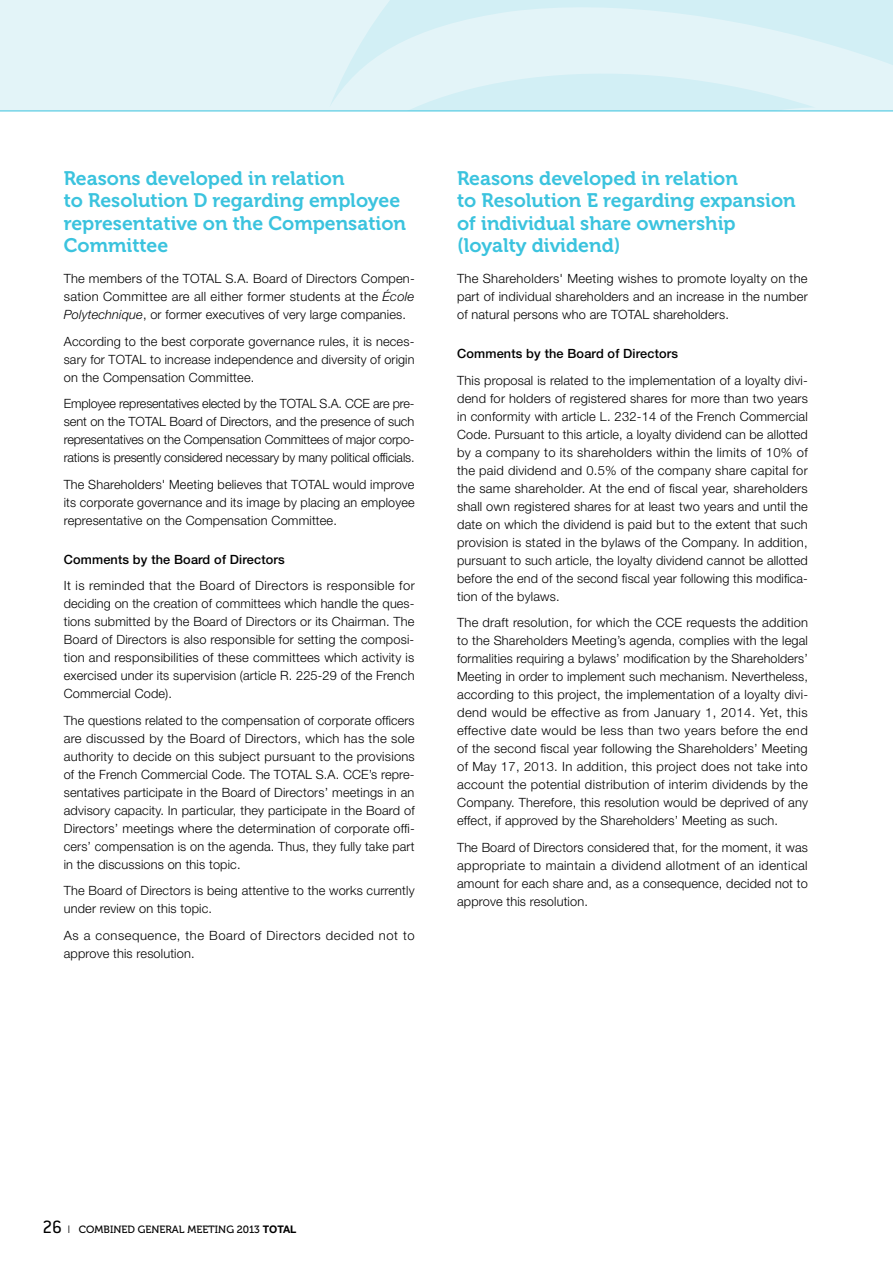
<style>
.page{position:relative;width:893px;height:1263px;background:#fff}
.page>*{position:absolute;margin:0;border:0;box-sizing:border-box;transform-origin:0 0}
.t1{font:19.5px/22.5px "Museo 700";color:#3bc3de}
.t2{font:300 12.75px/18px "Helvetica Neue LT Std";letter-spacing:.01em;color:#000;text-align:justify}
.t3{font:300 12.75px/18px "Helvetica Neue LT Std";letter-spacing:.04em;color:#000}
.t4{font:500 12.75px "Helvetica Neue LT Std";letter-spacing:.01em;color:#000}
.t5{font:10.5px "Museo 500";letter-spacing:-.005em;color:#000}
.s1{font-style:italic}
.s2{font-family:"Conduit ITC Std";font-size:19.5px}
.s3{font-family:"Helvetica Neue LT Std";font-weight:300}
.s4{font-family:"Helvetica Neue LT Std";font-weight:700}
</style>
<div class="page">
<div style="left:0;top:0;width:893px;height:111px;background:#e3f4f8"></div>
<svg style="left:329px;top:0;width:564px;height:111px"></svg>
<svg style="left:332px;top:69px;width:483px;height:42px"></svg>
<hr style="left:0;top:111px;width:893px;height:1px;background:#3bc3de">
<h1 class="t1" style="left:64px;top:167px;width:344px">Reasons developed in relation<br>to Resolution D regarding employee representative on the Compensation<br>Committee</h1>
<p class="t2" style="left:64px;top:269px;width:352px">The members of the TOTAL S.A. Board of Directors Compen&shy;sation Committee are all either former students at the <span class="s1">École Polytechnique</span>, or former executives of very large companies.</p>
<p class="t2" style="left:64px;top:332px;width:352px">According to the best corporate governance rules, it is neces&shy;sary for TOTAL to increase independence and diversity of origin on the Compensation Committee.</p>
<p class="t2" style="left:64px;top:394px;width:352px">Employee representatives elected by the TOTAL S.A. CCE are pre&shy;sent on the TOTAL Board of Directors, and the presence of such representatives on the Compensation Committees of major corpo&shy;rations is presently considered necessary by many political officials.</p>
<p class="t2" style="left:64px;top:475px;width:352px">The Shareholders' Meeting believes that TOTAL would improve its corporate governance and its image by placing an employee representative on the Compensation Committee.</p>
<p class="t4" style="left:64px;top:552px;width:222px">Comments by the Board of Directors</p>
<p class="t2" style="left:64px;top:576px;width:352px">It is reminded that the Board of Directors is responsible for deciding on the creation of committees which handle the ques&shy;tions submitted by the Board of Directors or its Chairman. The Board of Directors is also responsible for setting the composi&shy;tion and responsibilities of these committees which activity is exercised under its supervision (article R. 225-29 of the French Commercial Code).</p>
<p class="t2" style="left:64px;top:711px;width:352px">The questions related to the compensation of corporate officers are discussed by the Board of Directors, which has the sole authority to decide on this subject pursuant to the provisions of the French Commercial Code. The TOTAL S.A. CCE’s repre&shy;sentatives participate in the Board of Directors’ meetings in an advisory capacity. In particular, they participate in the Board of Directors’ meetings where the determination of corporate offi&shy;cers’ compensation is on the agenda. Thus, they fully take part in the discussions on this topic.</p>
<p class="t2" style="left:64px;top:881px;width:352px">The Board of Directors is being attentive to the works currently under review on this topic.</p>
<p class="t3" style="left:64px;top:926px;width:352px">As a consequence, the Board of Directors decided not to approve this resolution.</p>
<h1 class="t1" style="left:457px;top:167px;width:340px">Reasons developed in relation<br>to Resolution E regarding expansion of individual share ownership (loyalty dividend)</h1>
<p class="t2" style="left:457px;top:269px;width:352px">The Shareholders' Meeting wishes to promote loyalty on the part of individual shareholders and an increase in the number of natural persons who are TOTAL shareholders.</p>
<p class="t4" style="left:457px;top:346px;width:222px">Comments by the Board of Directors</p>
<p class="t2" style="left:457px;top:371px;width:352px">This proposal is related to the implementation of a loyalty divi&shy;dend for holders of registered shares for more than two years in conformity with article L. 232-14 of the French Commercial Code. Pursuant to this article, a loyalty dividend can be allotted by a company to its shareholders within the limits of 10% of the paid dividend and 0.5% of the company share capital for the same shareholder. At the end of fiscal year, shareholders shall own registered shares for at least two years and until the date on which the dividend is paid but to the extent that such provision is stated in the bylaws of the Company. In addition, pursuant to such article, the loyalty dividend cannot be allotted before the end of the second fiscal year following this modifica&shy;tion of the bylaws.</p>
<p class="t2" style="left:457px;top:613px;width:353px">The draft resolution, for which the CCE requests the addition to the Shareholders Meeting’s agenda, complies with the legal formalities requiring a bylaws’ modification by the Shareholders’ Meeting in order to implement such mechanism. Nevertheless, according to this project, the implementation of a loyalty divi&shy;dend would be effective as from January 1, 2014. Yet, this effective date would be less than two years before the end of the second fiscal year following the Shareholders’ Meeting of May 17, 2013. In addition, this project does not take into account the potential distribution of interim dividends by the Company. Therefore, this resolution would be deprived of any effect, if approved by the Shareholders’ Meeting as such.</p>
<p class="t2" style="left:457px;top:838px;width:352px">The Board of Directors considered that, for the moment, it was appropriate to maintain a dividend allotment of an identical amount for each share and, as a consequence, decided not to approve this resolution.</p>
<p class="t5" style="left:43px;top:1223px;width:69px"><span class="s2">26</span> <span class="s3">I</span> COMBINED</p>
<p class="t5" style="left:138px;top:1223px;width:16px">GENERAL</p>
<p class="t5" style="left:187px;top:1223px;width:16px">MEETIN</p>
<p class="t5" style="left:226px;top:1223px;width:51px">G 2013 <span class="s4">Total</span></p>
</div>
